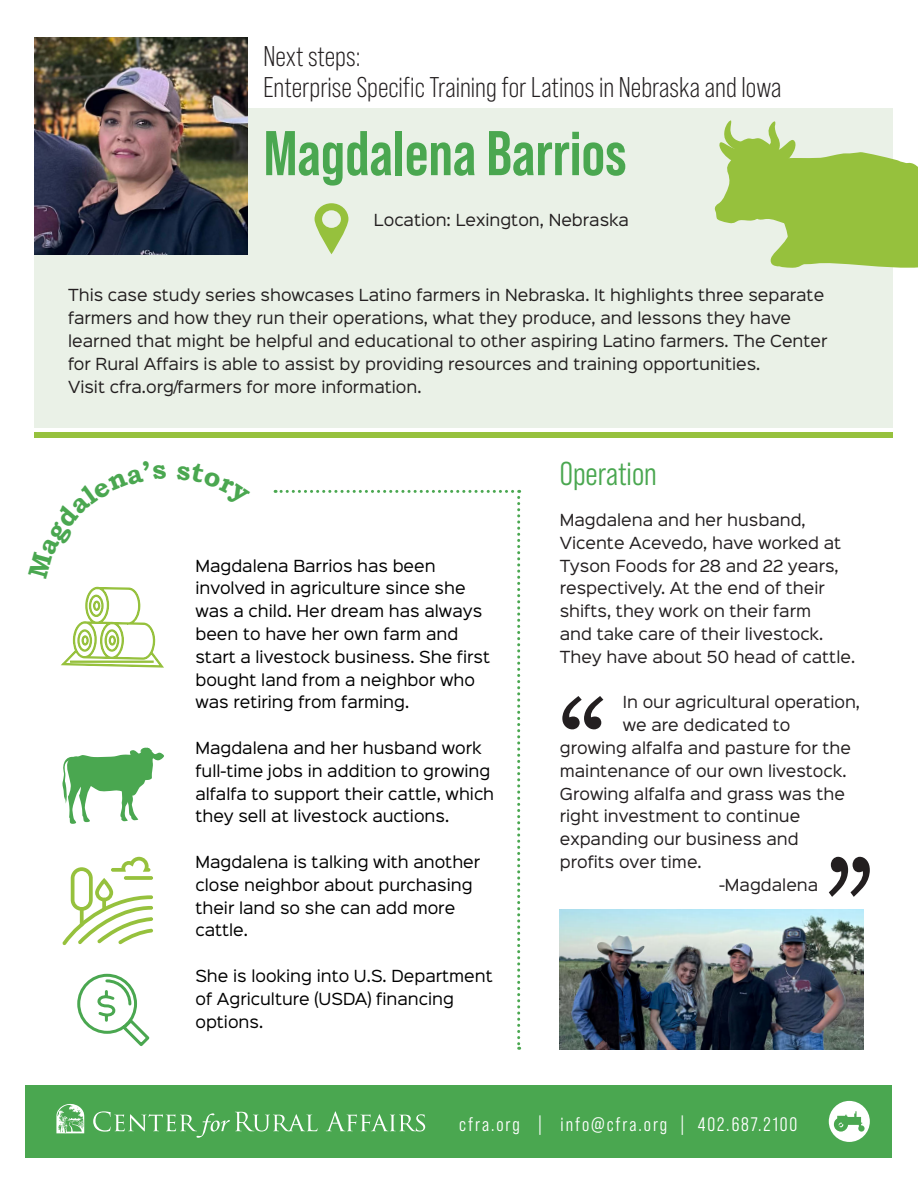
<style>
.page{position:relative;width:918px;height:1188px;background:#fff}
.page>*{position:absolute;margin:0;border:0;box-sizing:border-box;transform-origin:0 0}
.t1{font:700 63px "Bebas Neue Pro";color:#4aa750}
.t2{font:33px "Bebas Neue Pro Middle";color:#4aa750}
.t3{font:28.5px/31.5px "Bebas Neue Pro";color:#231f20}
.Section_Heading{font:19.5px "Bebas Neue Pro Middle";letter-spacing:.1em;color:#fff}
.t4{font:15px/22.8px "Sinkin Sans 400";color:#231f20}
.t5{font:15px/22.8px "Sinkin Sans 400";color:#000}
</style>
<div class="page">
<div style="left:34px;top:108px;width:859px;height:320px;background:#eaf1e7"></div>
<div style="left:25px;top:1085px;width:866px;height:73px;background:#4aa750"></div>
<svg style="left:93px;top:1111px;width:225px;height:27px"></svg>
<svg style="left:326px;top:1111px;width:99px;height:21px"></svg>
<svg style="left:56px;top:1104px;width:28px;height:29px"></svg>
<div style="left:829px;top:1101px;width:41px;height:41px;background:#fff;border-radius:50%"></div>
<svg style="left:834px;top:1111px;width:31px;height:21px"></svg>
<img style="left:34px;top:38px;width:214px;height:216px">
<svg style="left:562px;top:696px;width:41px;height:33px"></svg>
<svg style="left:829px;top:857px;width:41px;height:40px"></svg>
<svg style="left:315px;top:203px;width:33px;height:51px"></svg>
<svg style="left:275px;top:490px;width:245px;height:560px"></svg>
<img style="left:560px;top:910px;width:304px;height:140px">
<div style="left:34px;top:432px;width:859px;height:5px;background:#96c13d"></div>
<svg style="left:62px;top:747px;width:102px;height:77px"></svg>
<svg style="left:62px;top:857px;width:91px;height:88px"></svg>
<svg style="left:124px;top:876px;width:29px;height:4px"></svg>
<svg style="left:61px;top:586px;width:103px;height:82px"></svg>
<div style="left:70px;top:661px;width:84px;height:2px;border:2px solid #96c13d"></div>
<svg style="left:77px;top:973px;width:73px;height:73px"></svg>
<svg style="left:714px;top:120px;width:204px;height:148px"></svg>
<p class="t3" style="left:264px;top:40px;width:519px">Next steps:<br>Enterprise Specific Training for Latinos in Nebraska and Iowa</p>
<p class="t1" style="left:264px;top:117px;width:365px">Magdalena Barrios</p>
<p class="t4" style="left:374px;top:207px;width:256px">Location: Lexington, Nebraska</p>
<p class="t4" style="left:68px;top:283px;width:761px">This case study series showcases Latino farmers in Nebraska. It highlights three separate farmers and how they run their operations, what they produce, and lessons they have learned that might be helpful and educational to other aspiring Latino farmers. The Center for Rural Affairs is able to assist by providing resources and training opportunities.<br>Visit cfra.org/farmers for more information.</p>
<p class="t5" style="left:195px;top:553px;width:296px">Magdalena Barrios has been involved in agriculture since she was a child. Her dream has always been to have her own farm and start a livestock business. She first bought land from a neighbor who was retiring from farming.</p>
<p class="t5" style="left:195px;top:735px;width:300px">Magdalena and her husband work full-time jobs in addition to growing alfalfa to support their cattle, which they sell at livestock auctions.</p>
<p class="t5" style="left:195px;top:849px;width:286px">Magdalena is talking with another close neighbor about purchasing their land so she can add more cattle.</p>
<p class="t5" style="left:195px;top:963px;width:299px">She is looking into U.S. Department of Agriculture (USDA) financing options.</p>
<p class="t2" style="left:560px;top:455px;width:99px">Operation</p>
<p class="t4" style="left:560px;top:507px;width:297px">Magdalena and her husband,<br>Vicente Acevedo, have worked at<br>Tyson Foods for 28 and 22 years, respectively. At the end of their shifts, they work on their farm<br>and take care of their livestock.<br>They have about 50 head of cattle.</p>
<p class="t4" style="left:623px;top:690px;width:239px">In our agricultural operation,</p>
<p class="t4" style="left:623px;top:712px;width:169px">we are dedicated to</p>
<p class="t4" style="left:560px;top:735px;width:293px">growing alfalfa and pasture for the</p>
<p class="t4" style="left:560px;top:758px;width:288px">maintenance of our own livestock.</p>
<p class="t4" style="left:560px;top:781px;width:287px">Growing alfalfa and grass was the</p>
<p class="t4" style="left:560px;top:804px;width:242px">right investment to continue</p>
<p class="t4" style="left:560px;top:826px;width:240px">expanding our business and</p>
<p class="t4" style="left:560px;top:849px;width:144px">profits over time.</p>
<p class="t4" style="left:719px;top:872px;width:101px">-Magdalena</p>
<p class="Section_Heading" style="left:459px;top:1114px;width:340px">cfra.org | info@cfra.org | 402.687.2100</p>
</div>
